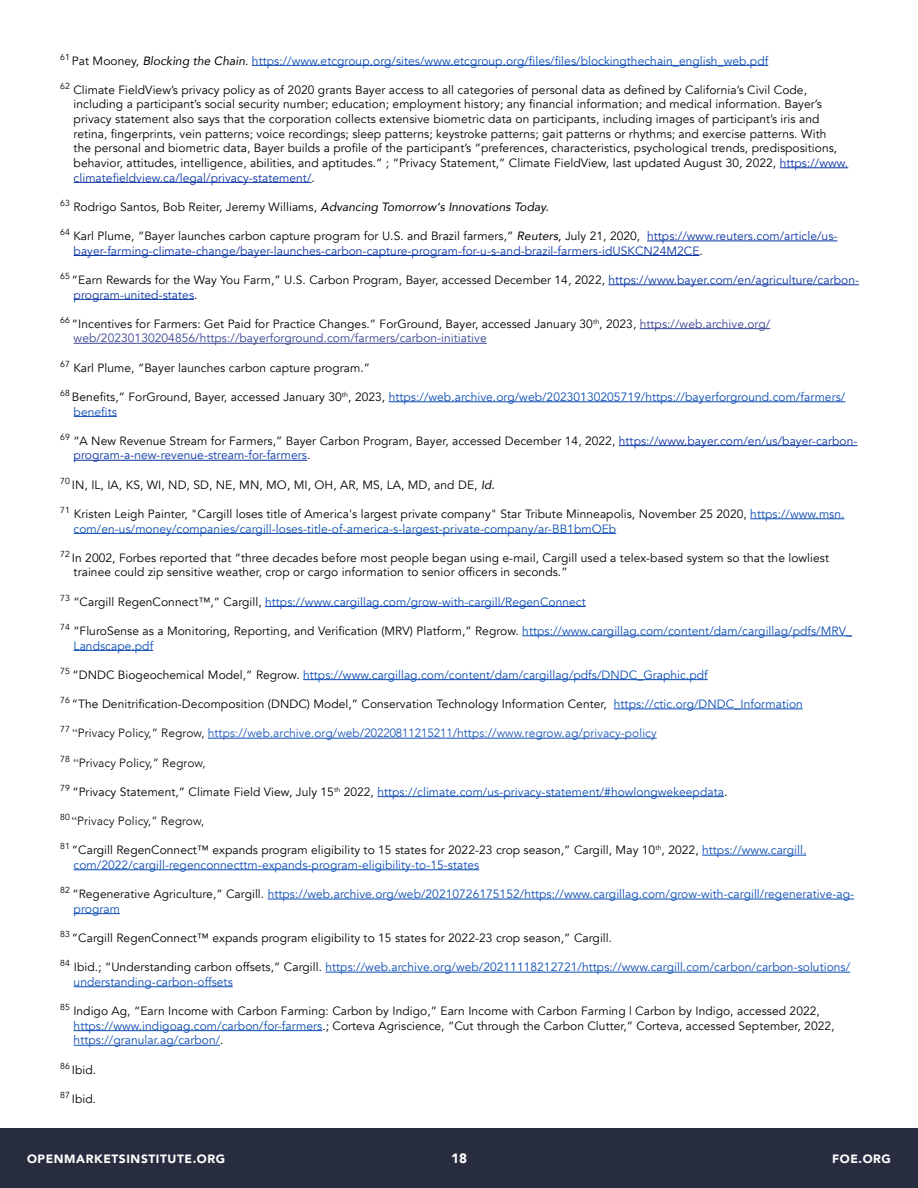
<style>
.page{position:relative;width:918px;height:1188px;background:#fff}
.page>*{position:absolute;margin:0;border:0;box-sizing:border-box;transform-origin:0 0}
.t1{font:900 13.5px "Avenir";color:#fff}
.t2{font:12px/14.7px "Avenir";letter-spacing:.005em;color:#000}
.t3{font:12px/14.7px "Avenir";letter-spacing:.005em;color:#0b4cb4}
.t4{font:12px/14.7px "Avenir";letter-spacing:.005em;color:#0c36a5}
.t5{font:12px/14.7px "Avenir";letter-spacing:.005em;color:#3a4491}
.t6{font:300 12px "Avenir";letter-spacing:.005em;color:#0b4cb4}
.t7{font:300 12px "Avenir";letter-spacing:.005em;color:#000}
.t8{font:900 12px "Avenir";letter-spacing:.05em;color:#fff}
.s1{color:#000}
.s2{font-style:italic;color:#000}
.s3{color:#0c36a5}
.s4{font-style:italic}
.s5{color:#0b4cb4}
.s6{font-family:"Times New Roman";font-weight:400;color:#000}
.s7{font-family:"Times New Roman";font-weight:400}
</style>
<div class="page">
<div style="left:0;top:1128px;width:918px;height:60px;background:#282c3f"></div>
<hr style="left:252px;top:65px;width:516px;height:1px;background:#0b4cb4">
<hr style="left:780px;top:167px;width:68px;height:1px;background:#0c36a5">
<hr style="left:74px;top:182px;width:238px;height:1px;background:#0c36a5">
<hr style="left:647px;top:241px;width:191px;height:1px;background:#0c36a5">
<hr style="left:74px;top:255px;width:626px;height:1px;background:#0c36a5">
<hr style="left:609px;top:284px;width:250px;height:1px;background:#0c36a5">
<hr style="left:74px;top:299px;width:120px;height:1px;background:#0c36a5">
<hr style="left:640px;top:328px;width:130px;height:1px;background:#3a4491">
<hr style="left:74px;top:343px;width:413px;height:1px;background:#3a4491">
<hr style="left:389px;top:401px;width:456px;height:1px;background:#0b4cb4">
<hr style="left:74px;top:416px;width:43px;height:1px;background:#0b4cb4">
<hr style="left:619px;top:445px;width:238px;height:1px;background:#0c36a5">
<hr style="left:74px;top:460px;width:233px;height:1px;background:#0c36a5">
<hr style="left:750px;top:518px;width:95px;height:1px;background:#0b4cb4">
<hr style="left:74px;top:533px;width:542px;height:1px;background:#0b4cb4">
<hr style="left:265px;top:606px;width:321px;height:1px;background:#0b4cb4">
<hr style="left:522px;top:635px;width:330px;height:1px;background:#0b4cb4">
<hr style="left:74px;top:650px;width:79px;height:1px;background:#0b4cb4">
<hr style="left:303px;top:679px;width:405px;height:1px;background:#0b4cb4">
<hr style="left:614px;top:709px;width:189px;height:1px;background:#0b4cb4">
<hr style="left:208px;top:738px;width:449px;height:1px;background:#0b4cb4">
<hr style="left:377px;top:796px;width:347px;height:1px;background:#0b4cb4">
<hr style="left:702px;top:855px;width:104px;height:1px;background:#0b4cb4">
<hr style="left:74px;top:869px;width:405px;height:1px;background:#0b4cb4">
<hr style="left:268px;top:899px;width:586px;height:1px;background:#0b4cb4">
<hr style="left:74px;top:913px;width:46px;height:1px;background:#0b4cb4">
<hr style="left:326px;top:972px;width:524px;height:1px;background:#0b4cb4">
<hr style="left:74px;top:986px;width:159px;height:1px;background:#0b4cb4">
<hr style="left:74px;top:1030px;width:248px;height:1px;background:#0b4cb4">
<hr style="left:74px;top:1045px;width:146px;height:1px;background:#0b4cb4">
<p class="t3" style="left:60px;top:53px;width:710px"><sup>61</sup> <span class="s1">Pat Mooney,</span> <span class="s2">Blocking the Chain</span><span class="s1">.</span> https://www.etcgroup.org/sites/www.etcgroup.org/files/files/blockingthechain_english_web.pdf</p>
<p class="t2" style="left:74px;top:82px;width:776px;text-indent:-13px"><sup>62</sup> Climate FieldView’s privacy policy as of 2020 grants Bayer access to all categories of personal data as defined by California’s Civil Code, including a participant’s social security number; education; employment history; any financial information; and medical information. Bayer’s privacy statement also says that the corporation collects extensive biometric data on participants, including images of participant’s iris and retina, fingerprints, vein patterns; voice recordings; sleep patterns; keystroke patterns; gait patterns or rhythms; and exercise patterns. With<br>the personal and biometric data, Bayer builds a profile of the participant’s “preferences, characteristics, psychological trends, predispositions, behavior, attitudes, intelligence, abilities, and aptitudes.” ; “Privacy Statement,” Climate FieldView, last updated August 30, 2022, <span class="s3">https://www. climatefieldview.ca/legal/privacy-statement/</span>.</p>
<p class="t2" style="left:60px;top:199px;width:490px"><sup>63</sup> Rodrigo Santos, Bob Reiter, Jeremy Williams, <span class="s4">Advancing Tomorrow‘s Innovations Today.</span></p>
<p class="t4" style="left:74px;top:229px;width:765px;text-indent:-14px"><sup>64</sup> <span class="s1">Karl Plume, “Bayer launches carbon capture program for U.S. and Brazil farmers,”</span> <span class="s2">Reuters,</span> <span class="s1">July 21, 2020,</span> https://www.reuters.com/article/us&shy;bayer-farming-climate-change/bayer-launches-carbon-capture-program-for-u-s-and-brazil-farmers-idUSKCN24M2CE<span class="s1">.</span></p>
<p class="t2" style="left:74px;top:273px;width:787px;text-indent:-13px"><sup>65</sup> “Earn Rewards for the Way You Farm,” U.S. Carbon Program, Bayer, accessed December 14, 2022, <span class="s3">https://www.bayer.com/en/agriculture/carbon&shy;program-united-states</span>.</p>
<p class="t5" style="left:74px;top:316px;width:698px;text-indent:-13px"><sup>66</sup> <span class="s1">“Incentives for Farmers: Get Paid for Practice Changes.” ForGround, Bayer, accessed January 30</span><sup>th</sup><span class="s1">, 2023,</span> https://web.archive.org/ web/20230130204856/https://bayerforground.com/farmers/carbon-initiative</p>
<p class="t2" style="left:60px;top:360px;width:311px"><sup>67</sup> Karl Plume, “Bayer launches carbon capture program.”</p>
<p class="t3" style="left:74px;top:390px;width:773px;text-indent:-13px"><sup>68</sup> <span class="s1">Benefits,” ForGround, Bayer, accessed January 30</span><sup>th</sup><span class="s1">, 2023,</span> https://web.archive.org/web/20230130205719/https://bayerforground.com/farmers/ benefits</p>
<p class="t4" style="left:74px;top:433px;width:785px;text-indent:-13px"><sup>69</sup> <span class="s1">“A New Revenue Stream for Farmers,” Bayer Carbon Program, Bayer, accessed December 14, 2022,</span> https://www.bayer.com/en/us/bayer-carbon&shy;program-a-new-revenue-stream-for-farmers<span class="s1">.</span></p>
<p class="t2" style="left:60px;top:477px;width:436px"><sup>70</sup> IN, IL, IA, KS, WI, ND, SD, NE, MN, MO, MI, OH, AR, MS, LA, MD, and DE, <span class="s4">Id.</span></p>
<p class="t3" style="left:74px;top:507px;width:772px;text-indent:-13px"><sup>71</sup> <span class="s1">Kristen Leigh Painter, "Cargill loses title of America's largest private company" Star Tribute Minneapolis, November 25 2020,</span> https://www.msn. com/en-us/money/companies/cargill-loses-title-of-america-s-largest-private-company/ar-BB1bmOEb</p>
<p class="t2" style="left:74px;top:550px;width:757px;text-indent:-13px"><sup>72</sup> In 2002, Forbes reported that “three decades before most people began using e-mail, Cargill used a telex-based system so that the lowliest trainee could zip sensitive weather, crop or cargo information to senior officers in seconds.”</p>
<p class="t3" style="left:60px;top:594px;width:527px"><sup>73</sup> <span class="s1">“Cargill RegenConnect™,” Cargill,</span> https://www.cargillag.com/grow-with-cargill/RegenConnect</p>
<p class="t2" style="left:74px;top:624px;width:780px;text-indent:-13px"><sup>74</sup> “FluroSense as a Monitoring, Reporting, and Verification (MRV) Platform,” Regrow. <span class="s5">https://www.cargillag.com/content/dam/cargillag/pdfs/MRV_<br>Landscape.pdf</span></p>
<p class="t3" style="left:60px;top:667px;width:649px"><sup>75</sup> <span class="s1">“DNDC Biogeochemical Model,” Regrow.</span> https://www.cargillag.com/content/dam/cargillag/pdfs/DNDC_Graphic.pdf</p>
<p class="t2" style="left:60px;top:697px;width:744px"><sup>76</sup> “The Denitrification-Decomposition (DNDC) Model,” Conservation Technology Information Center, <span class="s5">https://ctic.org/DNDC_Information</span></p>
<p class="t6" style="left:60px;top:726px;width:598px"><sup>77</sup> <span class="s6">“</span><span class="s1">Privacy Policy,” Regrow,</span> https://web.archive.org/web/20220811215211/https://www.regrow.ag/privacy-policy</p>
<p class="t7" style="left:60px;top:755px;width:147px"><sup>78</sup> <span class="s7">“</span>Privacy Policy,” Regrow,</p>
<p class="t3" style="left:60px;top:784px;width:669px"><sup>79</sup> <span class="s1">“Privacy Statement,” Climate Field View, July 15</span><sup>th</sup> <span class="s1">2022,</span> https://climate.com/us-privacy-statement/#howlongwekeepdata<span class="s1">.</span></p>
<p class="t7" style="left:60px;top:814px;width:145px"><sup>80</sup> <span class="s7">“</span>Privacy Policy,” Regrow,</p>
<p class="t2" style="left:74px;top:843px;width:734px;text-indent:-13px"><sup>81</sup> “Cargill RegenConnect™ expands program eligibility to 15 states for 2022-23 crop season,” Cargill, May 10<sup>th</sup>, 2022, <span class="s5">https://www.cargill. com/2022/cargill-regenconnecttm-expands-program-eligibility-to-15-states</span></p>
<p class="t3" style="left:74px;top:887px;width:782px;text-indent:-13px"><sup>82</sup> <span class="s1">“Regenerative Agriculture,” Cargill.</span> https://web.archive.org/web/20210726175152/https://www.cargillag.com/grow-with-cargill/regenerative-ag&shy;program</p>
<p class="t2" style="left:60px;top:931px;width:554px"><sup>83</sup> “Cargill RegenConnect™ expands program eligibility to 15 states for 2022-23 crop season,” Cargill.</p>
<p class="t3" style="left:74px;top:960px;width:778px;text-indent:-13px"><sup>84</sup> <span class="s1">Ibid.; “Understanding carbon offsets,” Cargill.</span> https://web.archive.org/web/20211118212721/https://www.cargill.com/carbon/carbon-solutions/ understanding-carbon-offsets</p>
<p class="t2" style="left:74px;top:1004px;width:762px;text-indent:-13px"><sup>85</sup> Indigo Ag, “Earn Income with Carbon Farming: Carbon by Indigo,” Earn Income with Carbon Farming | Carbon by Indigo, accessed 2022, <span class="s5">https://www.indigoag.com/carbon/for-farmers</span>.; Corteva Agriscience, “Cut through the Carbon Clutter,” Corteva, accessed September, 2022, <span class="s5">https://granular.ag/carbon/</span>.</p>
<p class="t2" style="left:60px;top:1062px;width:38px"><sup>86</sup> Ibid.</p>
<p class="t2" style="left:60px;top:1092px;width:38px"><sup>87</sup> Ibid.</p>
<p class="t8" style="left:27px;top:1148px;width:200px">OPENMARKETSINSTITUTE.ORG</p>
<p class="t1" style="left:451px;top:1147px;width:17px">18</p>
<p class="t8" style="left:832px;top:1148px;width:60px">FOE.ORG</p>
</div>
